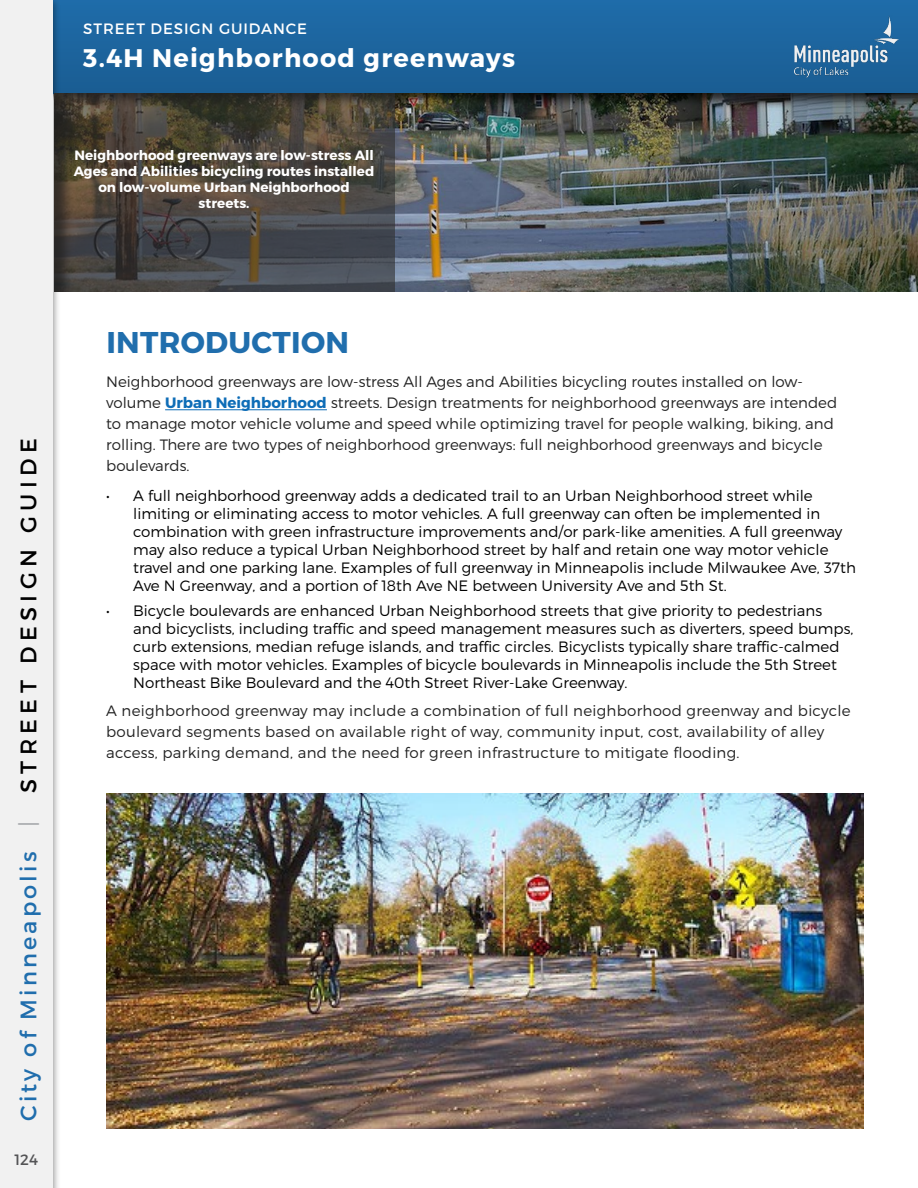
<style>
.page{position:relative;width:918px;height:1188px;background:#fff}
.page>*{position:absolute;margin:0;border:0;box-sizing:border-box;transform-origin:0 0}
.Header_3{font:700 30px "Montserrat";letter-spacing:.01em;color:#206ead}
.Top_White_Header{font:700 25.5px "Montserrat";letter-spacing:.05em;color:#fff}
.t1{font:22.5px "Montserrat";letter-spacing:.19em;color:#206ead}
.t2{font:300 15px/18px "Montserrat";color:#000}
.t3{font:300 15px/21px "Montserrat";color:#222}
.t4{font:300 15px/21px "Montserrat";letter-spacing:.02em;color:#222}
.Little_top_White_hea{font:15px "Montserrat";letter-spacing:.06em;color:#fff}
.t5{font:15px "Montserrat";color:#545456}
.Image_banner_White_t{font:700 13.5px/16.2px "Montserrat";color:#fff;text-align:center}
.s1{color:#b2b4b7}
.s2{color:#000}
.s3{font-weight:700;color:#0e6db7}
</style>
<div class="page">
<div style="left:0;top:0;width:918px;height:93px;background:#1d659f"></div>
<div style="left:0;top:0;width:61px;height:1188px;background:#000;opacity:.37"></div>
<div style="left:0;top:0;width:52px;height:1188px;background:#f1f1f1"></div>
<img style="left:794px;top:16px;width:105px;height:61px">
<hr style="left:165px;top:409px;width:162px;height:1px;background:#0e6db7">
<div style="left:40px;top:83px;width:878px;height:211px;background:#000;opacity:.75"></div>
<svg style="left:54px;top:93px;width:340px;height:199px;background:#48443e"></svg>
<img style="left:106px;top:794px;width:758px;height:335px">
<p class="Little_top_White_hea" style="left:83px;top:20px;width:225px">STREET DESIGN GUIDANCE</p>
<p class="Top_White_Header" style="left:83px;top:42px;width:433px">3.4H Neighborhood greenways</p>
<p class="Image_banner_White_t" style="left:74px;top:147px;width:302px">Neighborhood greenways are low-stress All Ages and Abilities bicycling routes installed on low-volume Urban Neighborhood streets.</p>
<h3 class="t1" style="left:15px;top:1121px;width:684px;rotate:-90deg">City of Minneapolis <span class="s1">|</span> <span class="s2">STREET DESIGN GUIDE</span></h3>
<p class="t5" style="left:14px;top:1151px;width:25px">124</p>
<p class="Header_3" style="left:106px;top:324px;width:244px">INTRODUCTION</p>
<p class="t3" style="left:106px;top:371px;width:733px">Neighborhood greenways are low-stress All Ages and Abilities bicycling routes installed on low&shy;volume <span class="s3">Urban Neighborhood</span> streets. Design treatments for neighborhood greenways are intended to manage motor vehicle volume and speed while optimizing travel for people walking, biking, and rolling. There are two types of neighborhood greenways: full neighborhood greenways and bicycle boulevards.</p>
<p class="t2" style="left:133px;top:487px;width:724px;text-indent:-27px">• A full neighborhood greenway adds a dedicated trail to an Urban Neighborhood street while limiting or eliminating access to motor vehicles. A full greenway can often be implemented in combination with green infrastructure improvements and/or park-like amenities. A full greenway may also reduce a typical Urban Neighborhood street by half and retain one way motor vehicle travel and one parking lane. Examples of full greenway in Minneapolis include Milwaukee Ave, 37th Ave N Greenway, and a portion of 18th Ave NE between University Ave and 5th St.</p>
<p class="t2" style="left:133px;top:601px;width:722px;text-indent:-27px">• Bicycle boulevards are enhanced Urban Neighborhood streets that give priority to pedestrians and bicyclists, including traffic and speed management measures such as diverters, speed bumps, curb extensions, median refuge islands, and traffic circles. Bicyclists typically share traffic-calmed space with motor vehicles. Examples of bicycle boulevards in Minneapolis include the 5th Street Northeast Bike Boulevard and the 40th Street River-Lake Greenway.</p>
<p class="t4" style="left:106px;top:700px;width:746px">A neighborhood greenway may include a combination of full neighborhood greenway and bicycle boulevard segments based on available right of way, community input, cost, availability of alley access, parking demand, and the need for green infrastructure to mitigate flooding.</p>
</div>
